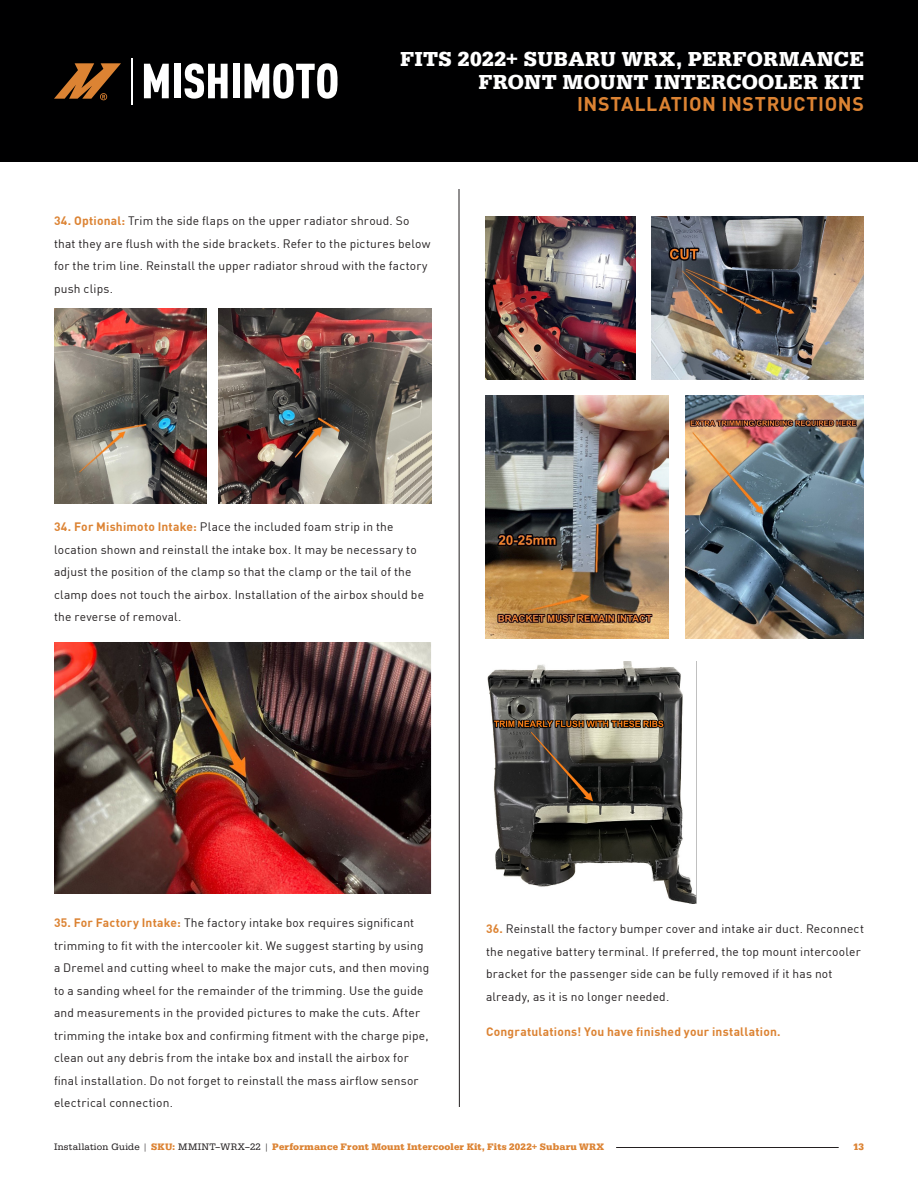
<style>
.page{position:relative;width:918px;height:1188px;background:#fff}
.page>*{position:absolute;margin:0;border:0;box-sizing:border-box;transform-origin:0 0}
.t1{font:700 21px/23.1px "Egyptienne URW";letter-spacing:.015em;color:#fff;text-align:right}
.t2{font:700 19.5px "DINOT";letter-spacing:.03em;color:#dc8333}
.Installation_Guide_Instructions{font:12px/22.5px "DINOT";letter-spacing:.015em;color:#231f20}
.Installation_Guide_Instructions-2{font:700 12px "DINOT";letter-spacing:.02em;color:#dc8333}
.t3{font:700 9.75px "Egyptienne URW";letter-spacing:.02em;color:#dc8333}
.s1{font-weight:700;color:#dc8333}
.s2{font-weight:400;color:#231f20}
</style>
<div class="page">
<div style="left:0;top:0;width:918px;height:162px;background:#000001"></div>
<svg style="left:144px;top:64px;width:25px;height:34px"></svg>
<div style="left:174px;top:64px;width:7px;height:34px;background:#fff"></div>
<svg style="left:185px;top:63px;width:43px;height:36px"></svg>
<div style="left:233px;top:64px;width:6px;height:34px;background:#fff"></div>
<svg style="left:244px;top:63px;width:94px;height:36px"></svg>
<hr style="left:131px;top:58px;width:2px;height:46px;background:#fff">
<svg style="left:54px;top:63px;width:67px;height:37px"></svg>
<hr style="left:459px;top:189px;width:1px;height:918px;background:#231f20">
<hr style="left:616px;top:1147px;width:223px;height:1px;background:#231f20">
<img style="left:54px;top:308px;width:153px;height:195px">
<img style="left:219px;top:308px;width:212px;height:195px">
<img style="left:54px;top:642px;width:378px;height:252px">
<img style="left:486px;top:216px;width:150px;height:163px">
<img style="left:651px;top:216px;width:213px;height:163px">
<img style="left:486px;top:396px;width:183px;height:242px">
<img style="left:685px;top:396px;width:179px;height:242px">
<img style="left:487px;top:662px;width:210px;height:242px">
<h1 class="t1" style="left:400px;top:48px;width:465px">FITS 2022+ SUBARU WRX, PERFORMANCE<br>FRONT MOUNT INTERCOOLER KIT</h1>
<h2 class="t2" style="left:577px;top:88px;width:288px">INSTALLATION INSTRUCTIONS</h2>
<p class="Installation_Guide_Instructions" style="left:54px;top:209px;width:378px"><span class="s1">34. Optional:</span> Trim the side flaps on the upper radiator shroud. So that they are flush with the side brackets. Refer to the pictures below for the trim line. Reinstall the upper radiator shroud with the factory push clips.</p>
<p class="Installation_Guide_Instructions" style="left:54px;top:515px;width:372px"><span class="s1">34. For Mishimoto Intake:</span> Place the included foam strip in the location shown and reinstall the intake box. It may be necessary to adjust the position of the clamp so that the clamp or the tail of the clamp does not touch the airbox. Installation of the airbox should be the reverse of removal.</p>
<p class="Installation_Guide_Instructions" style="left:54px;top:911px;width:377px"><span class="s1">35. For Factory Intake:</span> The factory intake box requires significant trimming to fit with the intercooler kit. We suggest starting by using a Dremel and cutting wheel to make the major cuts, and then moving to a sanding wheel for the remainder of the trimming. Use the guide and measurements in the provided pictures to make the cuts. After trimming the intake box and confirming fitment with the charge pipe, clean out any debris from the intake box and install the airbox for final installation. Do not forget to reinstall the mass airflow sensor electrical connection.</p>
<p class="Installation_Guide_Instructions" style="left:486px;top:916px;width:379px"><span class="s1">36.</span> Reinstall the factory bumper cover and intake air duct. Reconnect the negative battery terminal. If preferred, the top mount intercooler bracket for the passenger side can be fully removed if it has not already, as it is no longer needed.</p>
<p class="Installation_Guide_Instructions-2" style="left:486px;top:1023px;width:296px">Congratulations! You have finished your installation.</p>
<p class="t3" style="left:54px;top:1141px;width:552px"><span class="s2">Installation Guide |</span> SKU: <span class="s2">MMINT–WRX–22 |</span> Performance Front Mount Intercooler Kit, Fits 2022+ Subaru WRX</p>
<p class="t3" style="left:853px;top:1141px;width:12px">13</p>
</div>
